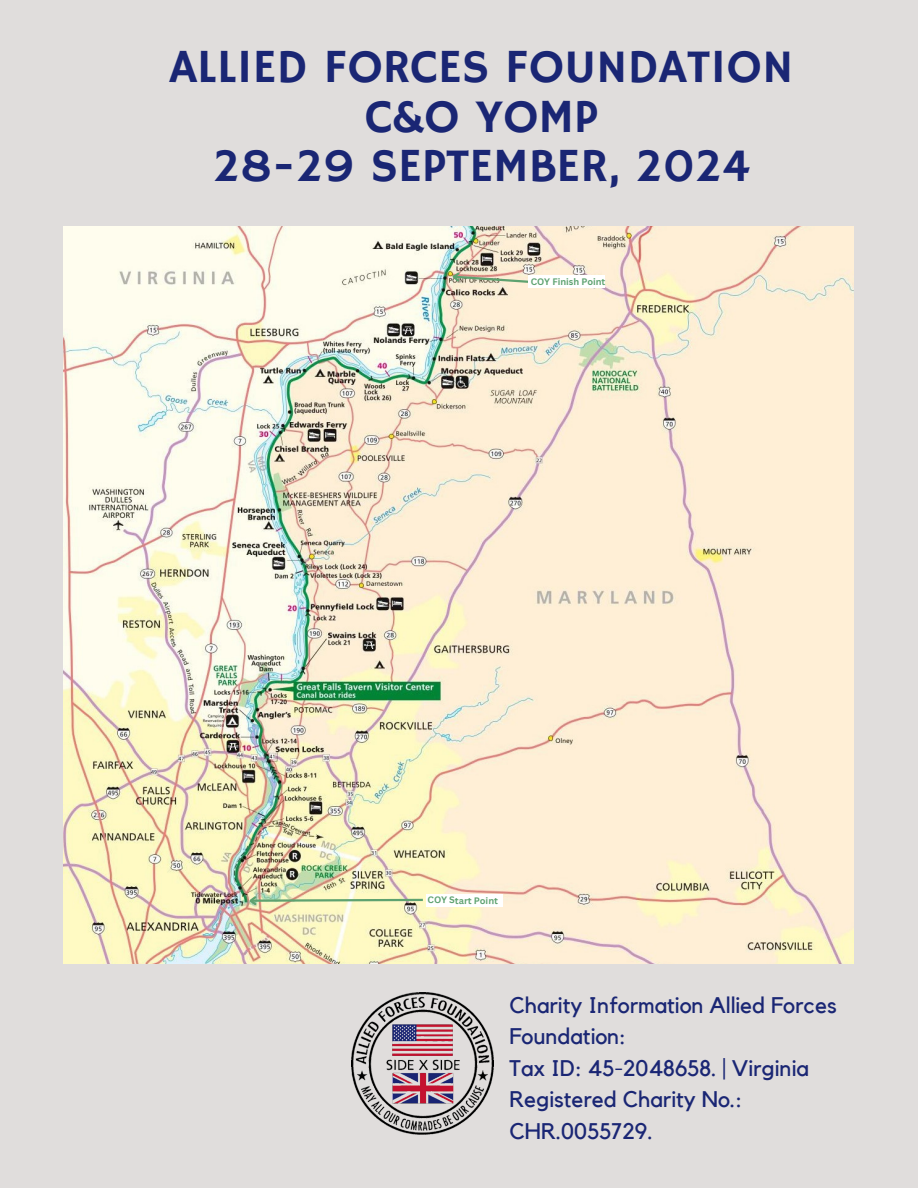
<style>
.page{position:relative;width:918px;height:1188px;background:#e0dddc}
.page>*{position:absolute;margin:0;border:0;box-sizing:border-box;transform-origin:0 0}
.t1{font:47.4px "Hammersmith One";color:#1a2674}
.t2{font:22.5px/31.5px "Kollektif";color:#1a2674}
.t3{font:700 9.15px "Canva Sans";color:#5ea270}
</style>
<div class="page">
<img style="left:64px;top:226px;width:790px;height:737px">
<img style="left:352px;top:993px;width:142px;height:141px">
<svg style="left:247px;top:894px;width:178px;height:13px;background:#d6deaf"></svg>
<svg style="left:450px;top:270px;width:80px;height:14px"></svg>
<div style="left:427px;top:894px;width:76px;height:13px;background:#fff"></div>
<div style="left:528px;top:275px;width:77px;height:13px;background:#fff"></div>
<p class="t1" style="left:170px;top:39px;width:625px">ALLIED FORCES FOUNDATION</p>
<p class="t1" style="left:365px;top:89px;width:234px">C&amp;O YOMP</p>
<p class="t1" style="left:213px;top:138px;width:539px">28-29 SEPTEMBER, 2024</p>
<p class="t3" style="left:531px;top:275px;width:76px">COY Finish Point</p>
<p class="t3" style="left:428px;top:893px;width:72px;rotate:1deg">COY Start Point</p>
<p class="t2" style="left:509px;top:990px;width:329px">Charity Information Allied Forces<br>Foundation:</p>
<p class="t2" style="left:509px;top:1053px;width:301px">Tax ID: 45-2048658. | Virginia<br>Registered Charity No.:<br>CHR.0055729.</p>
</div>
